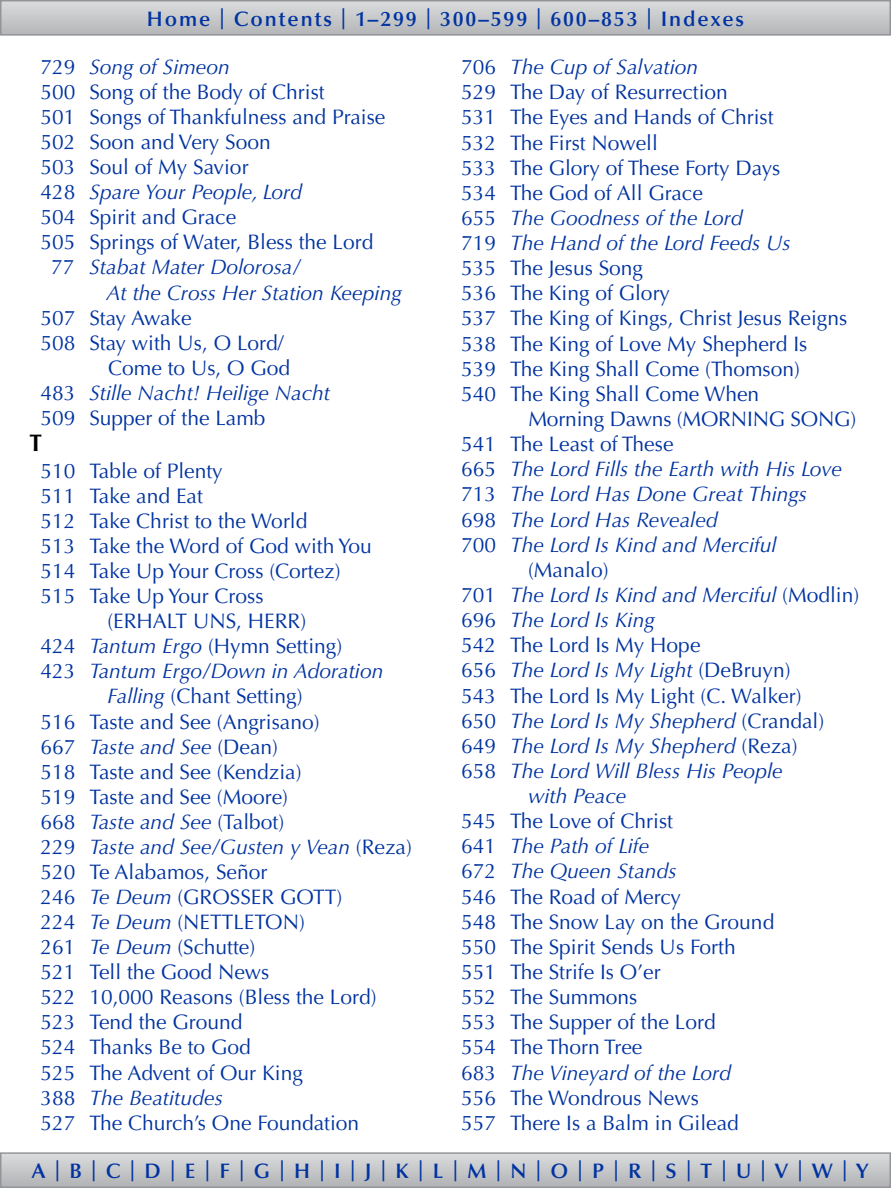
<style>
.page{position:relative;width:891px;height:1188px;background:#fff}
.page>*{position:absolute;margin:0;border:0;box-sizing:border-box;transform-origin:0 0}
.t1{font:700 24px "Optima LT Std";color:#000;scale:.94 1}
.t2{font:21px/25.2px "Optima LT Std";color:#0033a1}
.t3{font:italic 21px "Optima LT Std";color:#0033a1}
.t4{font:600 21px "Optima LT Std";letter-spacing:.09em;color:#0033a1}
.s1{font-style:normal}
.s2{font-style:italic}
</style>
<div class="page">
<svg style="left:3px;top:3px;width:885px;height:30px;background:#c6c8ca"></svg>
<div style="left:0;top:0;width:891px;height:36px;border:2px solid #939598"></div>
<svg style="left:3px;top:1155px;width:885px;height:30px;background:#c5c7c9"></svg>
<div style="left:0;top:1152px;width:891px;height:36px;border:2px solid #939598"></div>
<p class="t4" style="left:147px;top:6px;width:599px">Home | Contents | 1–299 | 300–599 | 600–853 | Indexes</p>
<p class="t3" style="left:40px;top:55px;width:191px"><span class="s1">729</span> Song of Simeon</p>
<p class="t2" style="left:40px;top:80px;width:286px">500 Song of the Body of Christ</p>
<p class="t2" style="left:40px;top:105px;width:346px">501 Songs of Thankfulness and Praise</p>
<p class="t2" style="left:40px;top:130px;width:232px">502 Soon and Very Soon</p>
<p class="t2" style="left:40px;top:155px;width:210px">503 Soul of My Savior</p>
<p class="t3" style="left:40px;top:180px;width:263px"><span class="s1">428</span> Spare Your People, Lord</p>
<p class="t2" style="left:40px;top:205px;width:197px">504 Spirit and Grace</p>
<p class="t2" style="left:40px;top:230px;width:334px">505 Springs of Water, Bless the Lord</p>
<p class="t3" style="left:51px;top:255px;width:251px"><span class="s1">77</span> Stabat Mater Dolorosa/</p>
<p class="t3" style="left:107px;top:280px;width:297px">At the Cross Her Station Keeping</p>
<p class="t2" style="left:41px;top:305px;width:152px">507 Stay Awake</p>
<p class="t2" style="left:41px;top:330px;width:245px">508 Stay with Us, O Lord/</p>
<p class="t2" style="left:108px;top:355px;width:184px">Come to Us, O God</p>
<p class="t3" style="left:41px;top:380px;width:291px"><span class="s1">483</span> Stille Nacht! Heilige Nacht</p>
<p class="t2" style="left:41px;top:406px;width:227px">509 Supper of the Lamb</p>
<p class="t1" style="left:29px;top:429px;width:15px">T</p>
<p class="t2" style="left:40px;top:458px;width:184px">510 Table of Plenty</p>
<p class="t2" style="left:40px;top:483px;width:164px">511 Take and Eat</p>
<p class="t2" style="left:40px;top:509px;width:269px">512 Take Christ to the World</p>
<p class="t2" style="left:40px;top:534px;width:333px">513 Take the Word of God with You</p>
<p class="t2" style="left:40px;top:559px;width:302px">514 Take Up Your Cross (Cortez)</p>
<p class="t2" style="left:40px;top:584px;width:225px">515 Take Up Your Cross</p>
<p class="t2" style="left:107px;top:609px;width:200px">(ERHALT UNS, HERR)</p>
<p class="t2" style="left:40px;top:634px;width:303px">424 <span class="s2">Tantum Ergo</span> (Hymn Setting)</p>
<p class="t3" style="left:40px;top:659px;width:344px"><span class="s1">423</span> Tantum Ergo/Down in Adoration</p>
<p class="t2" style="left:107px;top:684px;width:197px"><span class="s2">Falling</span> (Chant Setting)</p>
<p class="t2" style="left:41px;top:709px;width:281px">516 Taste and See (Angrisano)</p>
<p class="t3" style="left:41px;top:734px;width:239px"><span class="s1">667</span> Taste and See <span class="s1">(Dean)</span></p>
<p class="t2" style="left:41px;top:759px;width:263px">518 Taste and See (Kendzia)</p>
<p class="t2" style="left:41px;top:784px;width:249px">519 Taste and See (Moore)</p>
<p class="t2" style="left:41px;top:809px;width:245px">668 <span class="s2">Taste and See</span> (Talbot)</p>
<p class="t3" style="left:41px;top:835px;width:373px"><span class="s1">229</span> Taste and See/Gusten y Vean <span class="s1">(Reza)</span></p>
<p class="t2" style="left:41px;top:860px;width:228px">520 Te Alabamos, Señor</p>
<p class="t2" style="left:41px;top:885px;width:303px">246 <span class="s2">Te Deum</span> (GROSSER GOTT)</p>
<p class="t2" style="left:41px;top:910px;width:266px">224 <span class="s2">Te Deum</span> (NETTLETON)</p>
<p class="t2" style="left:41px;top:935px;width:216px">261 <span class="s2">Te Deum</span> (Schutte)</p>
<p class="t2" style="left:41px;top:960px;width:230px">521 Tell the Good News</p>
<p class="t2" style="left:41px;top:985px;width:338px">522 10,000 Reasons (Bless the Lord)</p>
<p class="t2" style="left:41px;top:1010px;width:204px">523 Tend the Ground</p>
<p class="t2" style="left:41px;top:1035px;width:212px">524 Thanks Be to God</p>
<p class="t2" style="left:41px;top:1060px;width:264px">525 The Advent of Our King</p>
<p class="t3" style="left:41px;top:1085px;width:184px"><span class="s1">388</span> The Beatitudes</p>
<p class="t2" style="left:41px;top:1110px;width:320px">527 The Church’s One Foundation</p>
<p class="t2" style="left:461px;top:55px;width:388px">706 <span class="s2">The Cup of Salvation<br></span>529 The Day of Resurrection<br>531 The Eyes and Hands of Christ<br>532 The First Nowell<br>533 The Glory of These Forty Days<br>534 The God of All Grace<br>655 <span class="s2">The Goodness of the Lord<br></span>719 <span class="s2">The Hand of the Lord Feeds Us<br></span>535 The Jesus Song<br>536 The King of Glory<br>537 The King of Kings, Christ Jesus Reigns<br>538 The King of Love My Shepherd Is<br>539 The King Shall Come (Thomson)<br>540 The King Shall Come When</p>
<p class="t2" style="left:529px;top:407px;width:329px">Morning Dawns (MORNING SONG)</p>
<p class="t2" style="left:461px;top:432px;width:214px">541 The Least of These</p>
<p class="t3" style="left:461px;top:457px;width:382px"><span class="s1">665</span> The Lord Fills the Earth with His Love</p>
<p class="t3" style="left:461px;top:482px;width:348px"><span class="s1">713</span> The Lord Has Done Great Things</p>
<p class="t3" style="left:461px;top:507px;width:258px"><span class="s1">698</span> The Lord Has Revealed</p>
<p class="t3" style="left:461px;top:532px;width:317px"><span class="s1">700</span> The Lord Is Kind and Merciful</p>
<p class="t2" style="left:528px;top:557px;width:82px">(Manalo)</p>
<p class="t3" style="left:461px;top:583px;width:400px"><span class="s1">701</span> The Lord Is Kind and Merciful <span class="s1">(Modlin)</span></p>
<p class="t3" style="left:461px;top:608px;width:195px"><span class="s1">696</span> The Lord Is King</p>
<p class="t2" style="left:461px;top:633px;width:241px">542 The Lord Is My Hope</p>
<p class="t3" style="left:461px;top:658px;width:331px"><span class="s1">656</span> The Lord Is My Light <span class="s1">(DeBruyn)</span></p>
<p class="t2" style="left:461px;top:683px;width:342px">543 The Lord Is My Light (C. Walker)</p>
<p class="t3" style="left:461px;top:708px;width:365px"><span class="s1">650</span> The Lord Is My Shepherd <span class="s1">(Crandal)</span></p>
<p class="t3" style="left:461px;top:733px;width:338px"><span class="s1">649</span> The Lord Is My Shepherd <span class="s1">(Reza)</span></p>
<p class="t3" style="left:461px;top:759px;width:323px"><span class="s1">658</span> The Lord Will Bless His People</p>
<p class="t3" style="left:528px;top:784px;width:100px">with Peace</p>
<p class="t2" style="left:461px;top:809px;width:315px">545 The Love of Christ<br>641 <span class="s2">The Path of Life<br></span>672 <span class="s2">The Queen Stands<br></span>546 The Road of Mercy<br>548 The Snow Lay on the Ground<br>550 The Spirit Sends Us Forth<br>551 The Strife Is O’er<br>552 The Summons<br>553 The Supper of the Lord<br>554 The Thorn Tree<br>683 <span class="s2">The Vineyard of the Lord<br></span>556 The Wondrous News<br>557 There Is a Balm in Gilead</p>
<p class="t4" style="left:32px;top:1159px;width:838px">A|B|C|D|E|F|G|H|I|J|K|L|M|N|O|P|R|S|T|U|V|W|Y</p>
</div>
